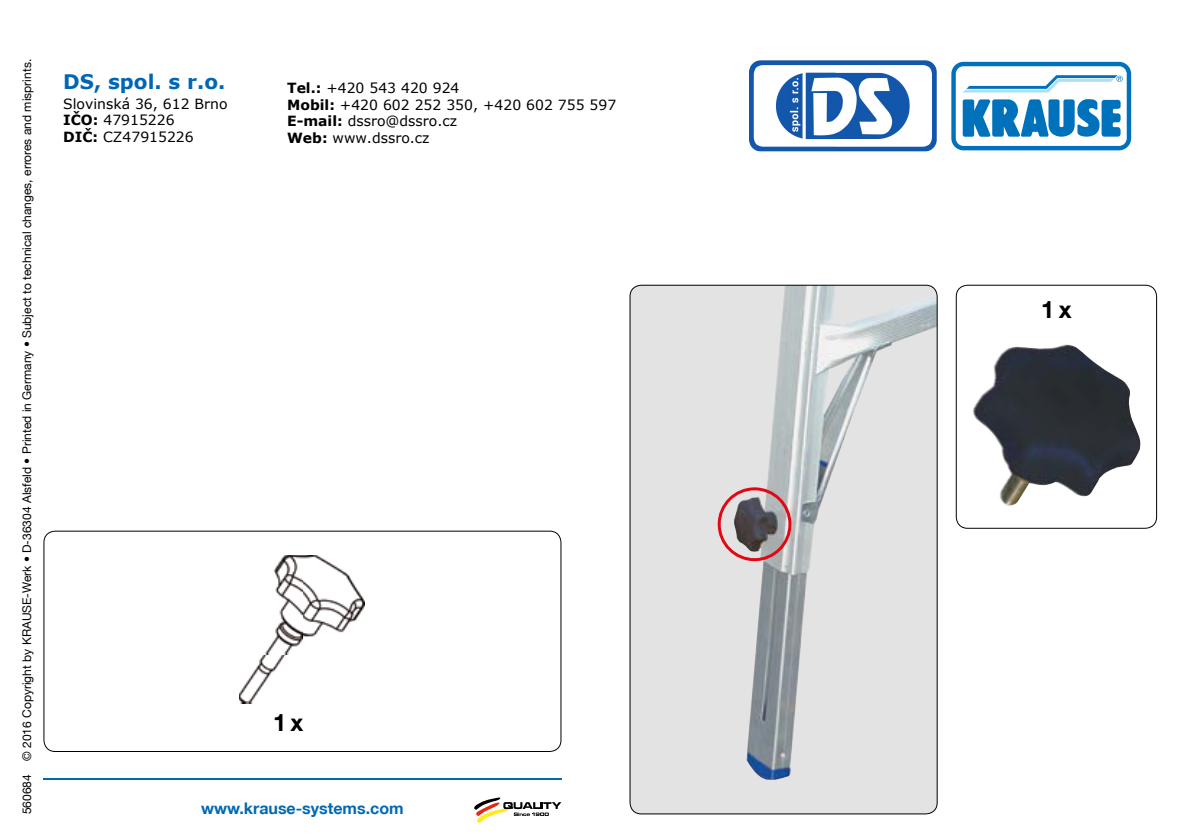
<style>
.page{position:relative;width:1191px;height:840px;background:#fff}
.page>*{position:absolute;margin:0;border:0;box-sizing:border-box;transform-origin:0 0}
.t1{font:700 24px "Helvetica Neue LT";color:#000}
.t2{font:700 20px "Verdana";color:#0066b3}
.t3{font:700 16px "Helvetica Neue LT";color:#0069b4}
.t4{font:14px/16.8px "Verdana";color:#000}
.t5{font:12px "Helvetica Neue LT";color:#000}
.s1{font-weight:700}
</style>
<div class="page">
<svg style="left:955px;top:284px;width:202px;height:244px"></svg>
<hr style="left:43px;top:778px;width:518px;height:1px;background:#0069b4">
<svg style="left:474px;top:797px;width:87px;height:25px"></svg>
<svg style="left:43px;top:530px;width:518px;height:221px"></svg>
<img style="left:240px;top:554px;width:125px;height:149px">
<svg style="left:629px;top:284px;width:308px;height:530px;background:#d7d9d9"></svg>
<svg style="left:717px;top:487px;width:74px;height:74px;background:#aa8f93"></svg>
<img style="left:972px;top:344px;width:168px;height:161px">
<svg style="left:949px;top:60px;width:183px;height:92px"></svg>
<svg style="left:951px;top:62px;width:180px;height:88px"></svg>
<img style="left:749px;top:60px;width:188px;height:92px">
<p class="t5" style="left:20px;top:813px;width:756px;rotate:-90deg">560684 © 2016 Copyright by KRAUSE-Werk • D-36304 Alsfeld • Printed in Germany • Subject to technical changes, errores and misprints.</p>
<h2 class="t2" style="left:63px;top:68px;width:164px">DS, spol. s r.o.</h2>
<p class="t4" style="left:63px;top:95px;width:166px">Slovinská 36, 612 Brno<br><span class="s1">IČO:</span> 47915226<br><span class="s1">DIČ:</span> CZ47915226</p>
<p class="t4" style="left:287px;top:79px;width:330px"><span class="s1">Tel.:</span> +420 543 420 924<br><span class="s1">Mobil:</span> +420 602 252 350, +420 602 755 597<br><span class="s1">E-mail:</span> dssro@dssro.cz<br><span class="s1">Web:</span> www.dssro.cz</p>
<h1 class="t1" style="left:273px;top:707px;width:32px">1 x</h1>
<p class="t3" style="left:201px;top:798px;width:204px">www.krause-systems.com</p>
<h1 class="t1" style="left:1041px;top:294px;width:32px">1 x</h1>
</div>
